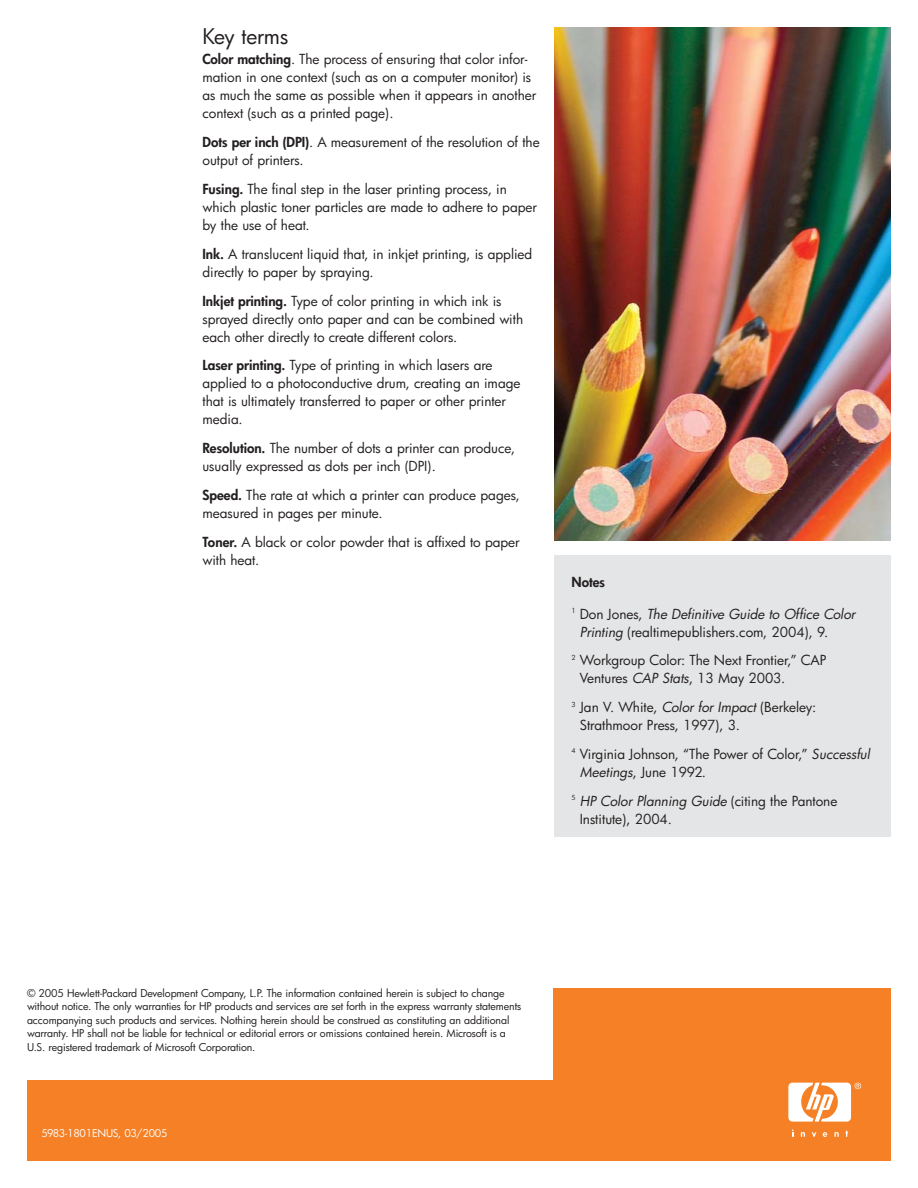
<style>
.page{position:relative;width:918px;height:1188px;background:#fff}
.page>*{position:absolute;margin:0;border:0;box-sizing:border-box;transform-origin:0 0}
.t1{font:21px "Futura CE";letter-spacing:-.01em;color:#231f20}
.t2{font:13.5px/18px "Futura CE";color:#231f20}
.t3{font:800 13.5px "Futura CE";color:#231f20}
.t4{font:10.5px/13.5px "Futura CE";letter-spacing:-.005em;color:#231f20}
.t5{font:10.5px "Futura CE";letter-spacing:-.025em;color:#fff}
.s1{font-weight:800}
.s2{font-style:italic}
</style>
<div class="page">
<div style="left:554px;top:988px;width:337px;height:103px;background:#f58025"></div>
<div style="left:27px;top:1080px;width:864px;height:81px;background:#f58025"></div>
<svg style="left:812px;top:1132px;width:4px;height:5px"></svg>
<svg style="left:801px;top:1132px;width:4px;height:5px"></svg>
<svg style="left:834px;top:1132px;width:5px;height:5px"></svg>
<svg style="left:792px;top:1129px;width:2px;height:8px"></svg>
<svg style="left:846px;top:1131px;width:2px;height:6px"></svg>
<svg style="left:823px;top:1132px;width:4px;height:5px"></svg>
<svg style="left:788px;top:1083px;width:73px;height:39px"></svg>
<div style="left:554px;top:555px;width:337px;height:282px;background:#e4e5e6"></div>
<img style="left:554px;top:28px;width:337px;height:513px">
<h1 class="t1" style="left:202px;top:27px;width:87px">Key terms</h1>
<p class="t2" style="left:202px;top:51px;width:335px"><span class="s1">Color matching</span>. The process of ensuring that color infor&shy;mation in one context (such as on a computer monitor) is as much the same as possible when it appears in another context (such as a printed page).</p>
<p class="t2" style="left:202px;top:134px;width:339px"><span class="s1">Dots per inch (DPI)</span>. A measurement of the resolution of the output of printers.</p>
<p class="t2" style="left:202px;top:181px;width:336px"><span class="s1">Fusing.</span> The final step in the laser printing process, in which plastic toner particles are made to adhere to paper by the use of heat.</p>
<p class="t2" style="left:202px;top:246px;width:331px"><span class="s1">Ink.</span> A translucent liquid that, in inkjet printing, is applied directly to paper by spraying.</p>
<p class="t2" style="left:202px;top:293px;width:322px"><span class="s1">Inkjet printing.</span> Type of color printing in which ink is sprayed directly onto paper and can be combined with each other directly to create different colors.</p>
<p class="t2" style="left:202px;top:357px;width:320px"><span class="s1">Laser printing.</span> Type of printing in which lasers are applied to a photoconductive drum, creating an image that is ultimately transferred to paper or other printer media.</p>
<p class="t2" style="left:202px;top:440px;width:314px"><span class="s1">Resolution.</span> The number of dots a printer can produce, usually expressed as dots per inch (DPI).</p>
<p class="t2" style="left:202px;top:487px;width:319px"><span class="s1">Speed.</span> The rate at which a printer can produce pages, measured in pages per minute.</p>
<p class="t2" style="left:202px;top:534px;width:319px"><span class="s1">Toner.</span> A black or color powder that is affixed to paper with heat.</p>
<p class="t3" style="left:571px;top:576px;width:35px">Notes</p>
<p class="t2" style="left:580px;top:606px;width:277px;text-indent:-8px"><sup>1</sup> Don Jones, <span class="s2">The Definitive Guide to Office Color<br>Printing</span> (realtimepublishers.com, 2004), 9.</p>
<p class="t2" style="left:580px;top:652px;width:249px;text-indent:-8px"><sup>2</sup> Workgroup Color: The Next Frontier,” CAP<br>Ventures <span class="s2">CAP Stats</span>, 13 May 2003.</p>
<p class="t2" style="left:580px;top:699px;width:238px;text-indent:-8px"><sup>3</sup> Jan V. White, <span class="s2">Color for Impact</span> (Berkeley:<br>Strathmoor Press, 1997), 3.</p>
<p class="t2" style="left:580px;top:746px;width:292px;text-indent:-8px"><sup>4</sup> Virginia Johnson, “The Power of Color,” <span class="s2">Successful<br>Meetings</span>, June 1992.</p>
<p class="t2" style="left:580px;top:793px;width:259px;text-indent:-8px"><sup>5</sup> <span class="s2">HP Color Planning Guide</span> (citing the Pantone<br>Institute), 2004.</p>
<p class="t4" style="left:27px;top:987px;width:496px">© 2005 Hewlett-Packard Development Company, L.P. The information contained herein is subject to change without notice. The only warranties for HP products and services are set forth in the express warranty statements accompanying such products and services. Nothing herein should be construed as constituting an additional warranty. HP shall not be liable for technical or editorial errors or omissions contained herein. Microsoft is a U.S. registered trademark of Microsoft Corporation.</p>
<p class="t5" style="left:41px;top:1128px;width:128px">5983-1801ENUS, 03/2005</p>
</div>
